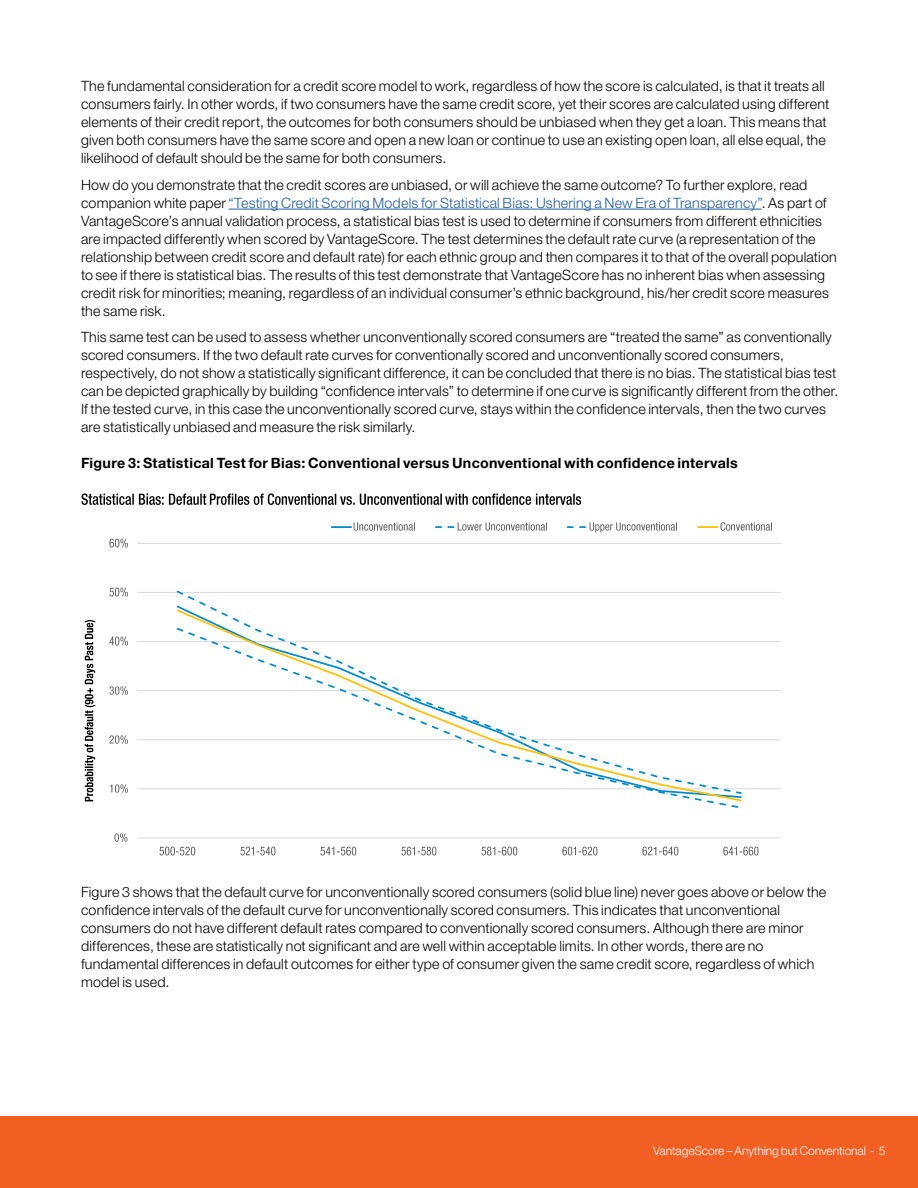
<style>
.page{position:relative;width:918px;height:1188px;background:#fff}
.page>*{position:absolute;margin:0;border:0;box-sizing:border-box;transform-origin:0 0}
.Body{font:300 14.25px/18px "Helvetica Neue LT Std";letter-spacing:.015em;color:#000}
.Level_3_heading{font:700 14.25px "Helvetica Neue LT Std";letter-spacing:.02em;color:#000}
.t1{font:300 12px "Helvetica Neue LT Std";letter-spacing:-.005em;color:#fff}
.s1{color:#215e9e}
</style>
<div class="page">
<div style="left:0;top:1116px;width:918px;height:72px;background:#f15f22"></div>
<hr style="left:229px;top:209px;width:533px;height:1px;background:#215e9e">
<img style="left:81px;top:493px;width:129px;height:12px">
<img style="left:210px;top:493px;width:127px;height:12px">
<img style="left:340px;top:496px;width:15px;height:9px">
<img style="left:359px;top:493px;width:83px;height:12px">
<img style="left:445px;top:493px;width:137px;height:12px">
<hr style="left:137px;top:789px;width:644px;height:1px;background:#d9d9d9">
<hr style="left:137px;top:739px;width:644px;height:1px;background:#d9d9d9">
<hr style="left:137px;top:690px;width:644px;height:1px;background:#d9d9d9">
<hr style="left:137px;top:641px;width:644px;height:1px;background:#d9d9d9">
<hr style="left:137px;top:592px;width:644px;height:1px;background:#d9d9d9">
<hr style="left:137px;top:543px;width:644px;height:1px;background:#d9d9d9">
<hr style="left:137px;top:838px;width:644px;height:1px;background:#d9d9d9">
<svg style="left:175px;top:608px;width:568px;height:195px"></svg>
<img style="left:114px;top:833px;width:14px;height:9px">
<img style="left:109px;top:784px;width:19px;height:9px">
<img style="left:109px;top:735px;width:19px;height:9px">
<img style="left:109px;top:686px;width:19px;height:9px">
<img style="left:109px;top:636px;width:19px;height:10px">
<img style="left:109px;top:587px;width:19px;height:10px">
<img style="left:109px;top:538px;width:19px;height:10px">
<img style="left:160px;top:846px;width:36px;height:10px">
<img style="left:240px;top:846px;width:36px;height:10px">
<img style="left:321px;top:846px;width:36px;height:10px">
<img style="left:401px;top:846px;width:36px;height:10px">
<img style="left:482px;top:846px;width:36px;height:10px">
<img style="left:562px;top:846px;width:36px;height:10px">
<img style="left:643px;top:846px;width:36px;height:10px">
<img style="left:723px;top:846px;width:36px;height:10px">
<img style="left:84px;top:620px;width:12px;height:181px">
<svg style="left:332px;top:526px;width:19px;height:2px"></svg>
<img style="left:353px;top:522px;width:62px;height:9px">
<svg style="left:436px;top:526px;width:19px;height:2px"></svg>
<img style="left:458px;top:522px;width:89px;height:9px">
<svg style="left:568px;top:526px;width:18px;height:2px"></svg>
<img style="left:589px;top:522px;width:88px;height:11px">
<hr style="left:698px;top:526px;width:20px;height:2px;background:#ffc000">
<img style="left:720px;top:522px;width:52px;height:9px">
<p class="Body" style="left:81px;top:77px;width:750px">The fundamental consideration for a credit score model to work, regardless of how the score is calculated, is that it treats all consumers fairly. In other words, if two consumers have the same credit score, yet their scores are calculated using different elements of their credit report, the outcomes for both consumers should be unbiased when they get a loan. This means that given both consumers have the same score and open a new loan or continue to use an existing open loan, all else equal, the likelihood of default should be the same for both consumers.</p>
<p class="Body" style="left:81px;top:175px;width:757px">How do you demonstrate that the credit scores are unbiased, or will achieve the same outcome? To further explore, read companion white paper <span class="s1">“Testing Credit Scoring Models for Statistical Bias: Ushering a New Era of Transparency”</span>. As part of VantageScore’s annual validation process, a statistical bias test is used to determine if consumers from different ethnicities are impacted differently when scored by VantageScore. The test determines the default rate curve (a representation of the relationship between credit score and default rate) for each ethnic group and then compares it to that of the overall population to see if there is statistical bias. The results of this test demonstrate that VantageScore has no inherent bias when assessing credit risk for minorities; meaning, regardless of an individual consumer’s ethnic background, his/her credit score measures the same risk.</p>
<p class="Body" style="left:81px;top:328px;width:759px">This same test can be used to assess whether unconventionally scored consumers are “treated the same” as conventionally scored consumers. If the two default rate curves for conventionally scored and unconventionally scored consumers, respectively, do not show a statistically significant difference, it can be concluded that there is no bias. The statistical bias test can be depicted graphically by building “confidence intervals” to determine if one curve is significantly different from the other.<br>If the tested curve, in this case the unconventionally scored curve, stays within the confidence intervals, then the two curves are statistically unbiased and measure the risk similarly.</p>
<p class="Level_3_heading" style="left:81px;top:454px;width:658px">Figure 3: Statistical Test for Bias: Conventional versus Unconventional with confidence intervals</p>
<p class="Body" style="left:81px;top:882px;width:747px">Figure 3 shows that the default curve for unconventionally scored consumers (solid blue line) never goes above or below the confidence intervals of the default curve for unconventionally scored consumers. This indicates that unconventional consumers do not have different default rates compared to conventionally scored consumers. Although there are minor differences, these are statistically not significant and are well within acceptable limits. In other words, there are no fundamental differences in default outcomes for either type of consumer given the same credit score, regardless of which model is used.</p>
<p class="t1" style="left:653px;top:1143px;width:234px">VantageScore – Anything but Conventional - 5</p>
</div>
